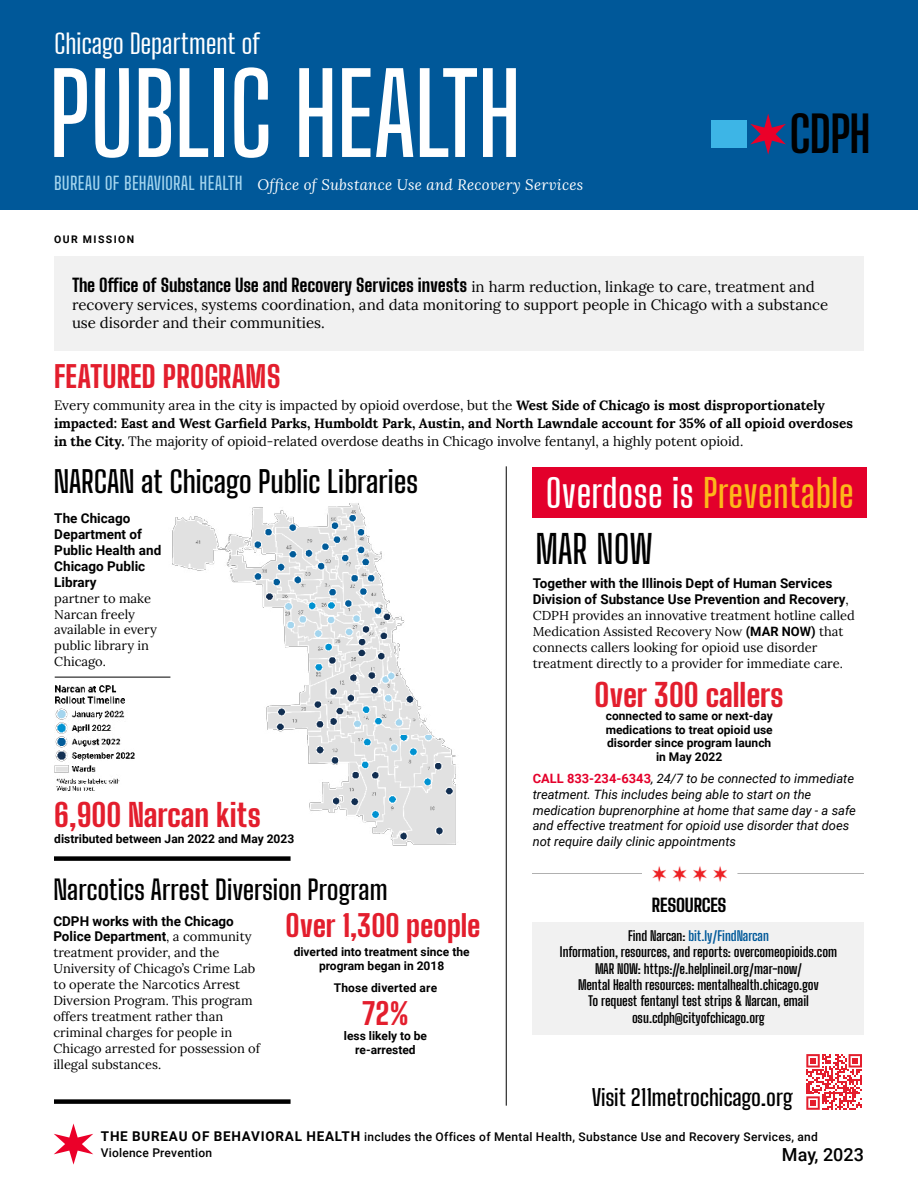
<style>
.page{position:relative;width:918px;height:1188px;background:#fff}
.page>*{position:absolute;margin:0;border:0;box-sizing:border-box;transform-origin:0 0}
.t1{font:600 111px "Big Shoulders Display";letter-spacing:-.01em;color:#fff}
.t2{font:700 49.65px "Big Shoulders Display";color:#000}
.t3{font:600 39px "Big Shoulders Display";letter-spacing:.005em;color:#fdb71a}
.t4{font:600 39px "Big Shoulders Display";color:#000}
.t5{font:800 31.5px "Big Shoulders Display";color:#e31e2d}
.t6{font:800 30px "Big Shoulders Display";color:#e31e2d}
.t7{font:600 30px "Big Shoulders Text";letter-spacing:-.005em;color:#000}
.t8{font:600 27px "Big Shoulders Text";letter-spacing:-.005em;color:#000}
.t9{font:27px "Big Shoulders Text";letter-spacing:-.005em;color:#fff}
.t10{font:600 22.5px "Big Shoulders Text";letter-spacing:-.01em;color:#000}
.t11{font:800 18px "Big Shoulders Display";letter-spacing:-.01em;color:#000}
.t12{font:800 18px "Big Shoulders Text";letter-spacing:-.015em;color:#000}
.t13{font:500 18px "Roboto";color:#000}
.t14{font:15px/18px "Lora";color:#000}
.t15{font:italic 15px "Lora";letter-spacing:.02em;color:#fff}
.t16{font:700 13.5px/18px "Lora";color:#000}
.t17{font:700 13.5px/16.4px "Big Shoulders Display";letter-spacing:-.005em;color:#000;text-align:center}
.t18{font:700 13.5px/15.9px "Roboto";color:#000}
.t19{font:12.9px/15.9px "Lora";color:#000}
.t20{font:italic 12.9px/15.9px "Roboto";color:#000}
.t21{font:700 12px/13.5px "Roboto";color:#000;text-align:center}
.t22{font:500 12px/16.5px "Roboto";letter-spacing:.02em;color:#000}
.t23{font:700 10.5px "Roboto";letter-spacing:.135em;color:#000}
.s1{font-family:"Big Shoulders Text";font-weight:500;font-style:normal;font-size:18px;color:#a4d5ee}
.s2{font-family:"Lora";font-weight:400;font-size:15px}
.s3{font-weight:400}
.s4{font-family:"Lora";font-weight:400;font-size:12.9px}
.s5{color:#fff}
.s6{font-family:"Roboto";font-weight:700}
.s7{font-weight:700;font-style:normal;color:#e4002b}
.s8{color:#005899}
.s9{font-weight:700;font-size:13.5px}
</style>
<div class="page">
<img style="left:532px;top:866px;width:332px;height:16px">
<div style="left:54px;top:256px;width:810px;height:95px;background:#f1f1f1"></div>
<div style="left:54px;top:856px;width:237px;height:5px;background:#000"></div>
<hr style="left:506px;top:466px;width:1px;height:640px;background:#000">
<div style="left:533px;top:467px;width:334px;height:51px;background:#e3002b"></div>
<div style="left:0;top:0;width:918px;height:210px;background:#005899"></div>
<svg style="left:750px;top:114px;width:36px;height:41px"></svg>
<div style="left:711px;top:120px;width:36px;height:28px;background:#3db5e6"></div>
<svg style="left:54px;top:1124px;width:39px;height:41px"></svg>
<div style="left:54px;top:1099px;width:237px;height:5px;background:#000"></div>
<svg style="left:806px;top:1054px;width:56px;height:56px"></svg>
<div style="left:532px;top:922px;width:332px;height:113px;background:#f1f1f1"></div>
<img style="left:237px;top:503px;width:197px;height:233px">
<img style="left:172px;top:516px;width:65px;height:67px">
<img style="left:260px;top:736px;width:196px;height:123px">
<img style="left:54px;top:685px;width:81px;height:106px">
<hr style="left:55px;top:677px;width:115px;height:1px;background:#000101">
<h3 class="t9" style="left:54px;top:22px;width:208px">Chicago Department of</h3>
<h1 class="t1" style="left:49px;top:29px;width:474px">PUBLIC HEALTH</h1>
<p class="t15" style="left:54px;top:175px;width:531px"><span class="s1">BUREAU OF BEHAVIORAL HEALTH</span> Office of Substance Use and Recovery Services</p>
<p class="t23" style="left:54px;top:232px;width:82px">OUR MISSION</p>
<h2 class="t2" style="left:789px;top:94px;width:83px">CDPH</h2>
<h3 class="t11" style="left:72px;top:270px;width:744px">The Office of Substance Use and Recovery Services invests <span class="s2">in harm reduction, linkage to care, treatment and</span></h3>
<p class="t14" style="left:72px;top:294px;width:758px">recovery services, systems coordination, and data monitoring to support people in Chicago with a substance use disorder and their communities.</p>
<h3 class="t6" style="left:54px;top:352px;width:228px">FEATURED PROGRAMS</h3>
<p class="t16" style="left:54px;top:394px;width:800px"><span class="s3">Every community area in the city is impacted by opioid overdose, but the</span> West Side of Chicago is most disproportionately impacted: East and West Garfield Parks, Humboldt Park, Austin, and North Lawndale account for 35% of all opioid overdoses in the City. <span class="s3">The majority of opioid-related overdose deaths in Chicago involve fentanyl, a highly potent opioid.</span></p>
<h3 class="t7" style="left:54px;top:458px;width:366px">NARCAN at Chicago Public Libraries</h3>
<p class="t18" style="left:54px;top:510px;width:108px">The Chicago<br>Department of<br>Public Health and<br>Chicago Public<br>Library</p>
<p class="t19" style="left:54px;top:589px;width:104px">partner to make<br>Narcan freely available in every public library in<br>Chicago.</p>
<h3 class="t5" style="left:54px;top:790px;width:208px">6,900 Narcan kits</h3>
<p class="t21" style="left:54px;top:831px;width:241px">distributed between Jan 2022 and May 2023</p>
<h3 class="t8" style="left:53px;top:868px;width:336px">Narcotics Arrest Diversion Program</h3>
<p class="t18" style="left:53px;top:912px;width:200px">CDPH works with the Chicago<br>Police Department<span class="s4">, a community</span></p>
<p class="t19" style="left:53px;top:944px;width:208px">treatment provider, and the<br>University of Chicago’s Crime Lab to operate the Narcotics Arrest<br>Diversion Program. This program offers treatment rather than criminal charges for people in<br>Chicago arrested for possession of illegal substances.</p>
<h3 class="t6" style="left:286px;top:901px;width:197px">Over 1,300 people</h3>
<p class="t21" style="left:294px;top:945px;width:177px">diverted into treatment since the program began in 2018</p>
<p class="t21" style="left:334px;top:981px;width:105px">Those diverted are</p>
<h3 class="t6" style="left:362px;top:989px;width:48px">72%</h3>
<p class="t21" style="left:344px;top:1029px;width:85px">less likely to be re-arrested</p>
<h3 class="t3" style="left:546px;top:464px;width:310px"><span class="s5">Overdose is</span> Preventable</h3>
<h3 class="t4" style="left:536px;top:520px;width:119px">MAR NOW</h3>
<p class="t18" style="left:533px;top:575px;width:317px">Together with the Illinois Dept of Human Services<br>Division of Substance Use Prevention and Recovery<span class="s4">,</span></p>
<p class="t19" style="left:533px;top:607px;width:324px">CDPH provides an innovative treatment hotline called Medication Assisted Recovery Now <span class="s6">(MAR NOW)</span> that connects callers looking for opioid use disorder treatment directly to a provider for immediate care.</p>
<h3 class="t5" style="left:595px;top:669px;width:191px">Over 300 callers</h3>
<p class="t21" style="left:606px;top:709px;width:169px">connected to same or next-day medications to treat opioid use disorder since program launch in May 2022</p>
<p class="t20" style="left:533px;top:770px;width:325px"><span class="s7">CALL 833-234-6343</span>, 24/7 to be connected to immediate treatment. This includes being able to start on the medication buprenorphine at home that same day - a safe and effective treatment for opioid use disorder that does not require daily clinic appointments</p>
<h3 class="t12" style="left:652px;top:890px;width:76px">RESOURCES</h3>
<p class="t17" style="left:560px;top:927px;width:279px">Find Narcan: <span class="s8">bit.ly/FindNarcan<br></span>Information, resources, and reports: overcomeopioids.com MAR NOW: https://e.helplineil.org/mar-now/<br>Mental Health resources: mentalhealth.chicago.gov<br>To request fentanyl test strips &amp; Narcan, email osu.cdph@cityofchicago.org</p>
<h3 class="t10" style="left:592px;top:1080px;width:203px">Visit 211metrochicago.org</h3>
<p class="t22" style="left:101px;top:1128px;width:719px"><span class="s9">THE BUREAU OF BEHAVIORAL HEALTH</span> includes the Offices of Mental Health, Substance Use and Recovery Services, and<br>Violence Prevention</p>
<h3 class="t13" style="left:782px;top:1142px;width:83px">May, 2023</h3>
</div>
